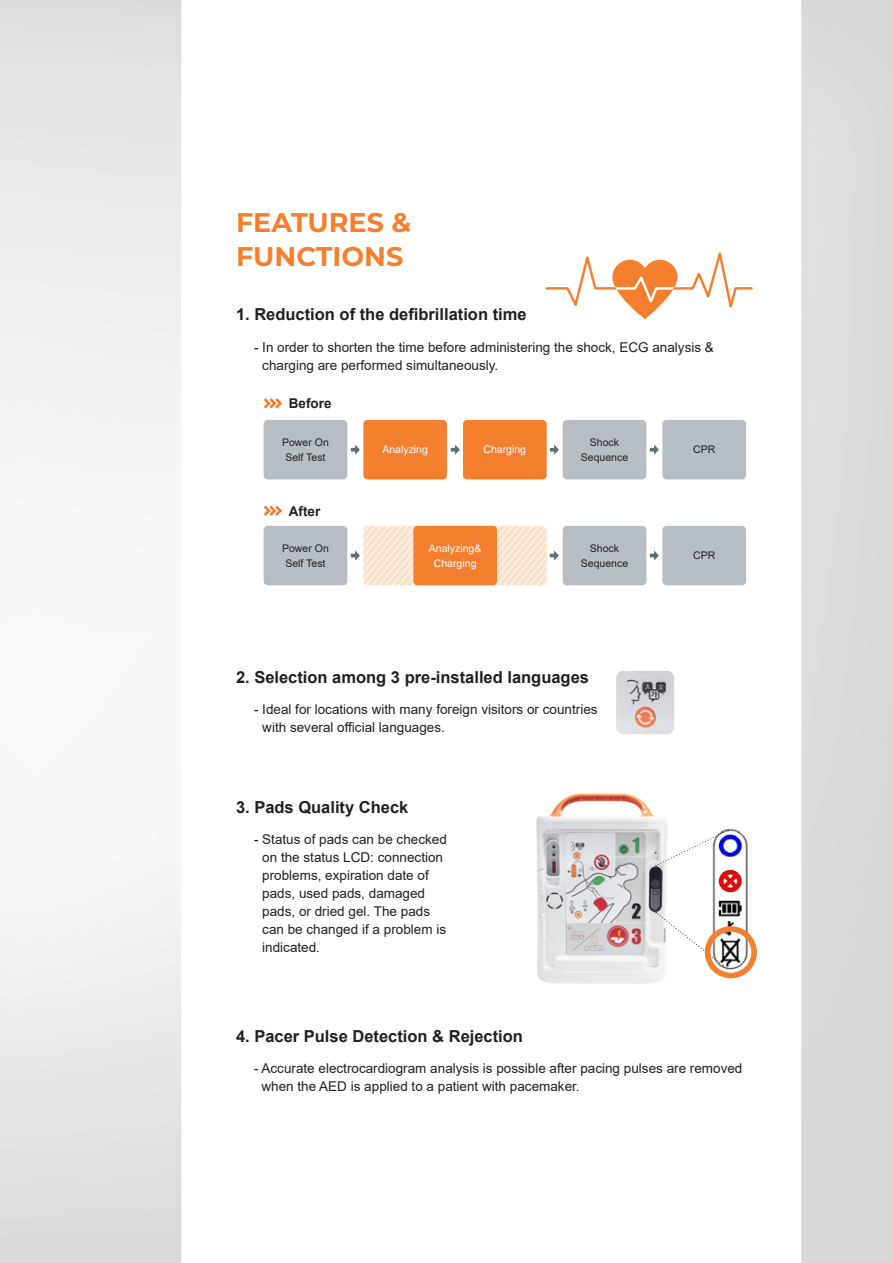
<style>
.page{position:relative;width:893px;height:1263px;background:#fff}
.page>*{position:absolute;margin:0;border:0;box-sizing:border-box;transform-origin:0 0}
.t1{font:700 27px/34.5px "Montserrat";color:#f47f2f}
.t2{font:700 16.5px "Arial";color:#231f20}
.t3{font:13.5px/18px "Arial";color:#231f20}
.t4{font:700 13.5px "Arial";color:#231f20}
.t5{font:10.5px "Arial";color:#231f20}
.t6{font:10.5px "Arial";color:#fff}
</style>
<div class="page">
<img style="left:0;top:0;width:893px;height:1263px">
<img style="left:616px;top:671px;width:58px;height:63px">
<img style="left:520px;top:787px;width:166px;height:205px">
<img style="left:710px;top:824px;width:44px;height:152px">
<svg style="left:656px;top:830px;width:73px;height:36px"></svg>
<svg style="left:656px;top:912px;width:68px;height:54px"></svg>
<div style="left:705px;top:926px;width:52px;height:52px;border:6px solid #f47f2f;border-radius:50%"></div>
<svg style="left:545px;top:252px;width:208px;height:67px"></svg>
<div style="left:264px;top:420px;width:83px;height:59px;background:#b6bec3;border-radius:4px"></div>
<div style="left:264px;top:526px;width:83px;height:59px;background:#b6bec3;border-radius:4px"></div>
<div style="left:363px;top:420px;width:84px;height:59px;background:#f47f2f;border-radius:4px"></div>
<div style="left:463px;top:420px;width:84px;height:59px;background:#f47f2f;border-radius:4px"></div>
<div style="left:563px;top:420px;width:83px;height:59px;background:#b6bec3;border-radius:4px"></div>
<div style="left:662px;top:420px;width:84px;height:59px;background:#b6bec3;border-radius:4px"></div>
<svg style="left:351px;top:445px;width:9px;height:9px"></svg>
<svg style="left:451px;top:445px;width:9px;height:9px"></svg>
<svg style="left:351px;top:526px;width:208px;height:59px"></svg>
<svg style="left:550px;top:445px;width:9px;height:9px"></svg>
<svg style="left:650px;top:445px;width:9px;height:9px"></svg>
<div style="left:563px;top:526px;width:83px;height:59px;background:#b6bec3;border-radius:4px"></div>
<div style="left:662px;top:526px;width:84px;height:59px;background:#b6bec3;border-radius:4px"></div>
<svg style="left:650px;top:551px;width:9px;height:9px"></svg>
<svg style="left:264px;top:398px;width:18px;height:11px"></svg>
<svg style="left:264px;top:505px;width:18px;height:11px"></svg>
<div style="left:413px;top:526px;width:84px;height:59px;background:#f47f2f;border-radius:4px"></div>
<p class="t1" style="left:236px;top:203px;width:177px">FEATURES &amp;<br>FUNCTIONS</p>
<p class="t2" style="left:236px;top:303px;width:292px">1. Reduction of the defibrillation time</p>
<p class="t3" style="left:262px;top:338px;width:453px;text-indent:-8px">- In order to shorten the time before administering the shock, ECG analysis &amp; charging are performed simultaneously.</p>
<p class="t4" style="left:289px;top:394px;width:44px">Before</p>
<p class="t5" style="left:282px;top:435px;width:48px">Power On</p>
<p class="t5" style="left:285px;top:450px;width:42px">Self Test</p>
<p class="t4" style="left:289px;top:501px;width:33px">After</p>
<p class="t5" style="left:282px;top:541px;width:48px">Power On</p>
<p class="t5" style="left:285px;top:556px;width:42px">Self Test</p>
<p class="t6" style="left:382px;top:442px;width:47px">Analyzing</p>
<p class="t6" style="left:484px;top:442px;width:44px">Charging</p>
<p class="t6" style="left:429px;top:541px;width:54px">Analyzing&amp;</p>
<p class="t6" style="left:434px;top:556px;width:44px">Charging</p>
<p class="t5" style="left:590px;top:435px;width:31px">Shock</p>
<p class="t5" style="left:581px;top:450px;width:49px">Sequence</p>
<p class="t5" style="left:590px;top:541px;width:31px">Shock</p>
<p class="t5" style="left:581px;top:556px;width:49px">Sequence</p>
<p class="t2" style="left:236px;top:665px;width:355px">2. Selection among 3 pre-installed languages</p>
<p class="t3" style="left:262px;top:700px;width:337px;text-indent:-8px">- Ideal for locations with many foreign visitors or countries with several official languages.</p>
<p class="t2" style="left:236px;top:795px;width:174px">3. Pads Quality Check</p>
<p class="t3" style="left:262px;top:830px;width:186px;text-indent:-8px">- Status of pads can be checked on the status LCD: connection problems, expiration date of pads, used pads, damaged pads, or dried gel. The pads can be changed if a problem is indicated.</p>
<p class="t2" style="left:236px;top:1024px;width:289px">4. Pacer Pulse Detection &amp; Rejection</p>
<p class="t5" style="left:693px;top:442px;width:24px">CPR</p>
<p class="t5" style="left:693px;top:548px;width:24px">CPR</p>
<p class="t3" style="left:261px;top:1059px;width:482px;text-indent:-8px">- Accurate electrocardiogram analysis is possible after pacing pulses are removed when the AED is applied to a patient with pacemaker.</p>
</div>
